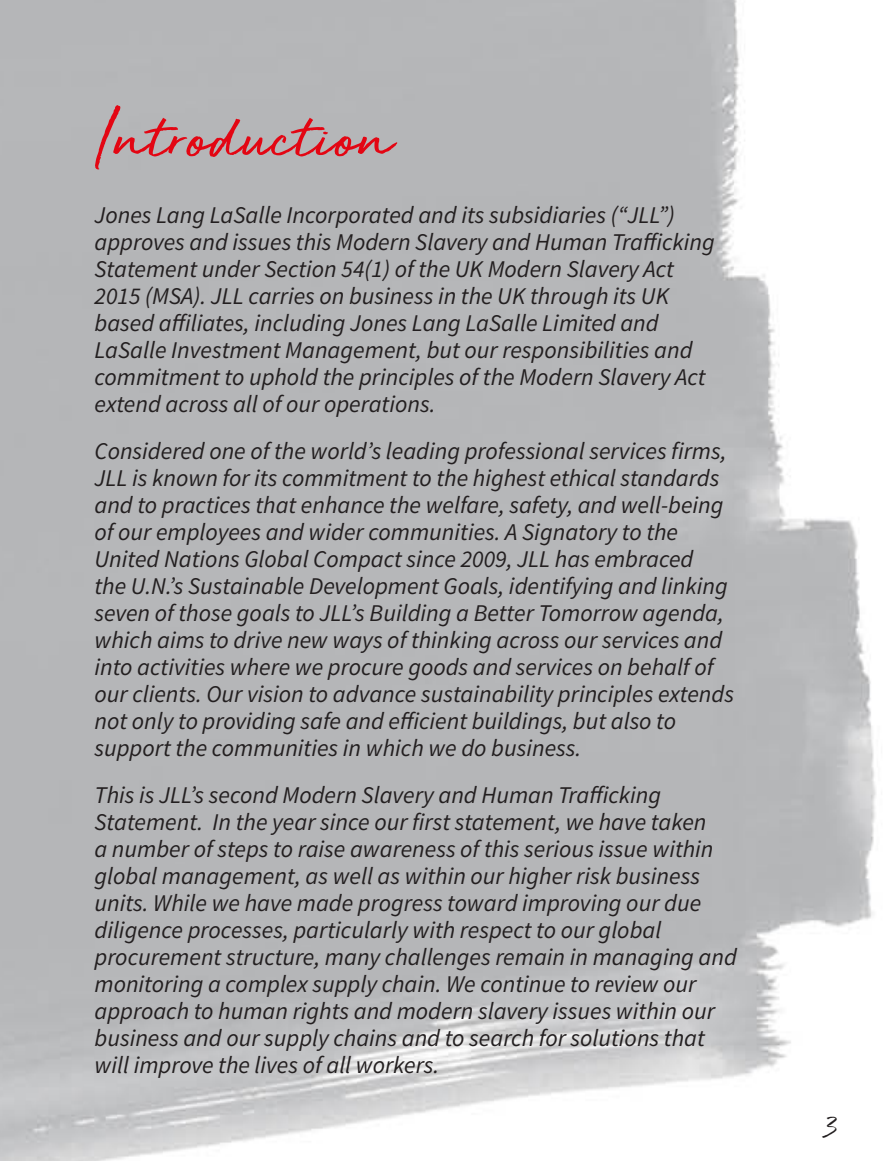
<style>
.page{position:relative;width:891px;height:1161px;background:#fff}
.page>*{position:absolute;margin:0;border:0;box-sizing:border-box;transform-origin:0 0}
.t1{font:70.5px "JLL Hand";color:#e30613}
.t2{font:30px "JLL Hand";color:#231f20}
.t3{font:italic 24px/27px "Source Sans Pro";color:#231f20}
</style>
<div class="page">
<p class="t1" style="left:94px;top:86px;width:300px">Introduction</p>
<p class="t3" style="left:94px;top:202px;width:622px">Jones Lang LaSalle Incorporated and its subsidiaries (“JLL”) approves and issues this Modern Slavery and Human Trafficking Statement under Section 54(1) of the UK Modern Slavery Act 2015 (MSA). JLL carries on business in the UK through its UK based affiliates, including Jones Lang LaSalle Limited and LaSalle Investment Management, but our responsibilities and commitment to uphold the principles of the Modern Slavery Act extend across all of our operations.</p>
<p class="t3" style="left:94px;top:438px;width:641px">Considered one of the world’s leading professional services firms, JLL is known for its commitment to the highest ethical standards and to practices that enhance the welfare, safety, and well-being of our employees and wider communities. A Signatory to the United Nations Global Compact since 2009, JLL has embraced<br>the U.N.’s Sustainable Development Goals, identifying and linking seven of those goals to JLL’s Building a Better Tomorrow agenda, which aims to drive new ways of thinking across our services and into activities where we procure goods and services on behalf of our clients. Our vision to advance sustainability principles extends not only to providing safe and efficient buildings, but also to support the communities in which we do business.</p>
<p class="t3" style="left:94px;top:782px;width:644px">This is JLL’s second Modern Slavery and Human Trafficking Statement. In the year since our first statement, we have taken<br>a number of steps to raise awareness of this serious issue within global management, as well as within our higher risk business units. While we have made progress toward improving our due diligence processes, particularly with respect to our global procurement structure, many challenges remain in managing and monitoring a complex supply chain. We continue to review our approach to human rights and modern slavery issues within our business and our supply chains and to search for solutions that will improve the lives of all workers.</p>
<p class="t2" style="left:824px;top:1107px;width:16px">3</p>
</div>
